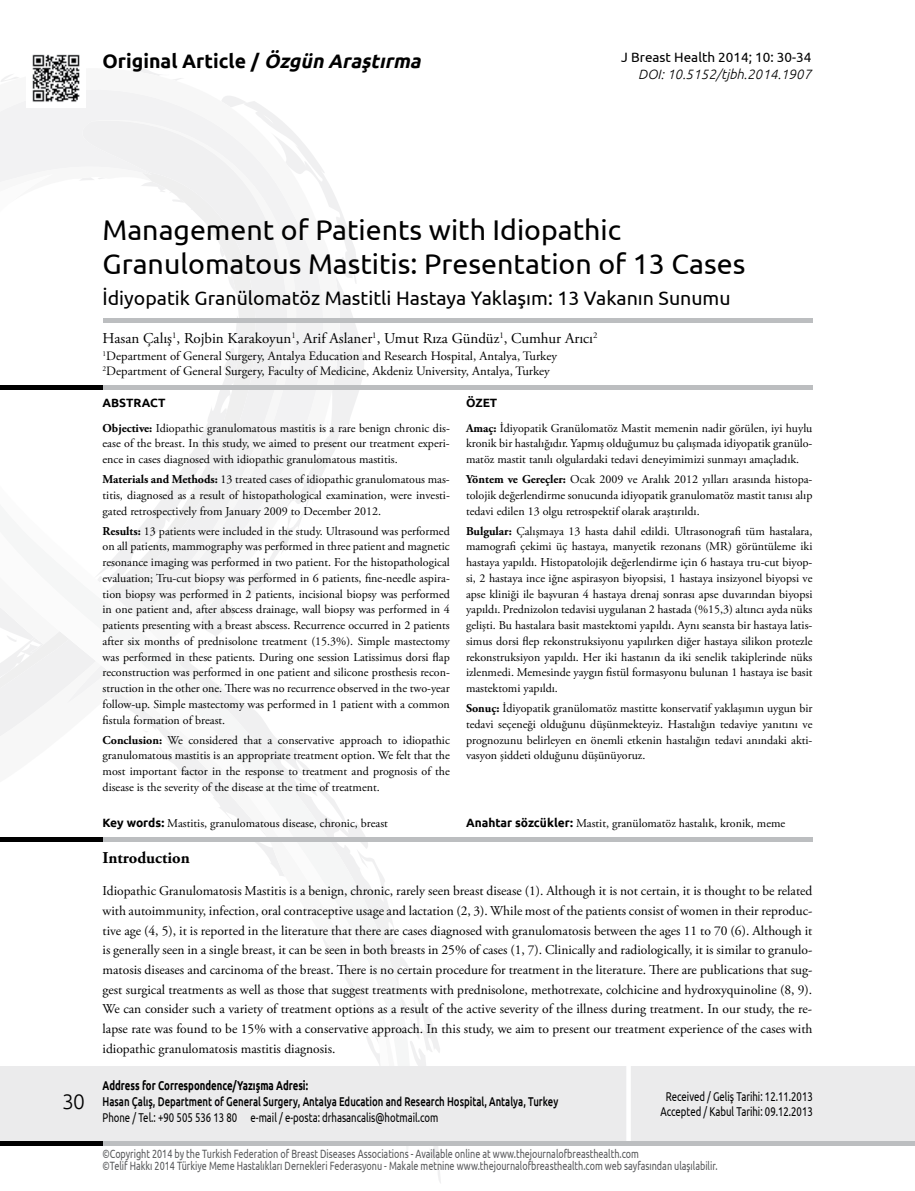
<style>
.page{position:relative;width:915px;height:1191px;background:#fff}
.page>*{position:absolute;margin:0;border:0;box-sizing:border-box;transform-origin:0 0}
.t1{font:28.5px/34.5px "Ubuntu";color:#000}
.t2{font:300 21px "Ubuntu";color:#000}
.t3{font:19.5px "Ubuntu";color:#000}
.t4{font:700 19.5px "Ubuntu";color:#000}
.t5{font:700 16.5px "Adobe Garamond Pro";color:#000}
.t6{font:15px "Adobe Garamond Pro";color:#000}
.t7{font:13.5px/19.6px "Adobe Garamond Pro";color:#000;text-align:justify}
.t8{font:13.5px "Ubuntu";color:#000}
.t9{font:italic 300 13.5px "Ubuntu";color:#000}
.t10{font:12.75px/15.3px "Adobe Garamond Pro";color:#000}
.t11{font:12.75px/15.3px "Ubuntu";color:#000;text-align:center;scale:.75 1}
.t12{font:500 12.75px "Ubuntu";color:#000;scale:.75 1}
.t13{font:700 12.75px "Ubuntu";color:#000;scale:.75 1}
.t14{font:12px/15.8px "Adobe Garamond Pro";color:#000;text-align:justify}
.t15{font:12px/12px "Ubuntu";color:#58595b;scale:.75 1}
.t16{font:700 12px "Ubuntu";color:#000}
.s1{font-style:italic}
.s2{font-weight:700}
.s3{font-family:"Ubuntu";font-weight:700}
</style>
<div class="page">
<svg style="left:414px;top:991px;width:30px;height:192px"></svg>
<svg style="left:0;top:90px;width:324px;height:84px;fill:#f2f2f3"></svg>
<svg style="left:0;top:174px;width:397px;height:242px"></svg>
<svg style="left:0;top:416px;width:414px;height:730px"></svg>
<img style="left:26px;top:54px;width:59px;height:54px">
<hr style="left:102px;top:318px;width:710px;height:4px;background:#bcbec0">
<hr style="left:102px;top:385px;width:710px;height:4px;background:#bcbec0">
<hr style="left:0;top:385px;width:103px;height:4px;background:#000">
<div style="left:102px;top:837px;width:710px;height:5px;background:#bcbec0"></div>
<div style="left:0;top:837px;width:103px;height:5px;background:#000"></div>
<div style="left:0;top:1066px;width:914px;height:74px;background:#ebebec"></div>
<hr style="left:626px;top:1065px;width:4px;height:77px;background:#fff">
<div style="left:0;top:1140px;width:914px;height:5px;background:#bcbec0"></div>
<div style="left:0;top:1140px;width:102px;height:5px;background:#000"></div>
<h3 class="t4" style="left:102px;top:49px;width:324px">Original Article / <span class="s1">Özgün Araştırma</span></h3>
<p class="t8" style="left:621px;top:49px;width:192px">J Breast Health 2014; 10: 30-34</p>
<p class="t9" style="left:638px;top:66px;width:175px">DOI: 10.5152/tjbh.2014.1907</p>
<h2 class="t2" style="left:62px;top:1089px;width:25px">30</h2>
<h1 class="t1" style="left:102px;top:211px;width:644px">Management of Patients with Idiopathic<br>Granulomatous Mastitis: Presentation of 13 Cases</h1>
<h3 class="t3" style="left:102px;top:287px;width:629px">İdiyopatik Granülomatöz Mastitli Hastaya Yaklaşım: 13 Vakanın Sunumu</h3>
<p class="t6" style="left:102px;top:329px;width:496px">Hasan Çalış<sup>1</sup>, Rojbin Karakoyun<sup>1</sup>, Arif Aslaner<sup>1</sup>, Umut Rıza Gündüz<sup>1</sup>, Cumhur Arıcı<sup>2</sup></p>
<p class="t10" style="left:102px;top:349px;width:456px"><sup>1</sup>Department of General Surgery, Antalya Education and Research Hospital, Antalya, Turkey<br><sup>2</sup>Department of General Surgery, Faculty of Medicine, Akdeniz University, Antalya, Turkey</p>
<p class="t16" style="left:102px;top:396px;width:64px">ABSTRACT</p>
<p class="t14" style="left:102px;top:420px;width:348px"><span class="s2">Objective:</span> Idiopathic granulomatous mastitis is a rare benign chronic dis&shy;ease of the breast. In this study, we aimed to present our treatment experi&shy;ence in cases diagnosed with idiopathic granulomatous mastitis.</p>
<p class="t14" style="left:102px;top:472px;width:348px"><span class="s2">Materials and Methods:</span> 13 treated cases of idiopathic granulomatous mas&shy;titis, diagnosed as a result of histopathological examination, were investi&shy;gated retrospectively from January 2009 to December 2012.</p>
<p class="t14" style="left:102px;top:523px;width:349px"><span class="s2">Results:</span> 13 patients were included in the study. Ultrasound was performed on all patients, mammography was performed in three patient and magnetic resonance imaging was performed in two patient. For the histopathological evaluation; Tru-cut biopsy was performed in 6 patients, fine-needle aspira&shy;tion biopsy was performed in 2 patients, incisional biopsy was performed in one patient and, after abscess drainage, wall biopsy was performed in 4 patients presenting with a breast abscess. Recurrence occurred in 2 patients after six months of prednisolone treatment (15.3%). Simple mastectomy was performed in these patients. During one session Latissimus dorsi flap reconstruction was performed in one patient and silicone prosthesis recon&shy;struction in the other one. There was no recurrence observed in the two-year follow-up. Simple mastectomy was performed in 1 patient with a common fistula formation of breast.</p>
<p class="t14" style="left:102px;top:732px;width:348px"><span class="s2">Conclusion:</span> We considered that a conservative approach to idiopathic granulomatous mastitis is an appropriate treatment option. We felt that the most important factor in the response to treatment and prognosis of the disease is the severity of the disease at the time of treatment.</p>
<p class="t14" style="left:102px;top:815px;width:287px"><span class="s3">Key words:</span> Mastitis, granulomatous disease, chronic, breast</p>
<p class="t16" style="left:466px;top:396px;width:33px">ÖZET</p>
<p class="t14" style="left:466px;top:420px;width:348px"><span class="s2">Amaç:</span> İdiyopatik Granülomatöz Mastit memenin nadir görülen, iyi huylu kronik bir hastalığıdır. Yapmış olduğumuz bu çalışmada idiyopatik granülo&shy;matöz mastit tanılı olgulardaki tedavi deneyimimizi sunmayı amaçladık.</p>
<p class="t14" style="left:466px;top:472px;width:348px"><span class="s2">Yöntem ve Gereçler:</span> Ocak 2009 ve Aralık 2012 yılları arasında histopa&shy;tolojik değerlendirme sonucunda idiyopatik granulomatöz mastit tanısı alıp tedavi edilen 13 olgu retrospektif olarak araştırıldı.</p>
<p class="t14" style="left:466px;top:523px;width:348px"><span class="s2">Bulgular:</span> Çalışmaya 13 hasta dahil edildi. Ultrasonografi tüm hastalara, mamografi çekimi üç hastaya, manyetik rezonans (MR) görüntüleme iki hastaya yapıldı. Histopatolojik değerlendirme için 6 hastaya tru-cut biyop&shy;si, 2 hastaya ince iğne aspirasyon biyopsisi, 1 hastaya insizyonel biyopsi ve apse kliniği ile başvuran 4 hastaya drenaj sonrası apse duvarından biyopsi yapıldı. Prednizolon tedavisi uygulanan 2 hastada (%15,3) altıncı ayda nüks gelişti. Bu hastalara basit mastektomi yapıldı. Aynı seansta bir hastaya latis&shy;simus dorsi flep rekonstruksiyonu yapılırken diğer hastaya silikon protezle rekonstruksiyon yapıldı. Her iki hastanın da iki senelik takiplerinde nüks izlenmedi. Memesinde yaygın fistül formasyonu bulunan 1 hastaya ise basit mastektomi yapıldı.</p>
<p class="t14" style="left:466px;top:701px;width:348px"><span class="s2">Sonuç:</span> İdiyopatik granülomatöz mastitte konservatif yaklaşımın uygun bir tedavi seçeneği olduğunu düşünmekteyiz. Hastalığın tedaviye yanıtını ve prognozunu belirleyen en önemli etkenin hastalığın tedavi anındaki akti&shy;vasyon şiddeti olduğunu düşünüyoruz.</p>
<p class="t14" style="left:466px;top:815px;width:321px"><span class="s3">Anahtar sözcükler:</span> Mastit, granülomatöz hastalık, kronik, meme</p>
<h3 class="t5" style="left:102px;top:848px;width:89px">Introduction</h3>
<p class="t7" style="left:102px;top:881px;width:711px">Idiopathic Granulomatosis Mastitis is a benign, chronic, rarely seen breast disease (1). Although it is not certain, it is thought to be related with autoimmunity, infection, oral contraceptive usage and lactation (2, 3). While most of the patients consist of women in their reproduc&shy;tive age (4, 5), it is reported in the literature that there are cases diagnosed with granulomatosis between the ages 11 to 70 (6). Although it is generally seen in a single breast, it can be seen in both breasts in 25% of cases (1, 7). Clinically and radiologically, it is similar to granulo&shy;matosis diseases and carcinoma of the breast. There is no certain procedure for treatment in the literature. There are publications that sug&shy;gest surgical treatments as well as those that suggest treatments with prednisolone, methotrexate, colchicine and hydroxyquinoline (8, 9).<br>We can consider such a variety of treatment options as a result of the active severity of the illness during treatment. In our study, the re&shy;lapse rate was found to be 15% with a conservative approach. In this study, we aim to present our treatment experience of the cases with idiopathic granulomatosis mastitis diagnosis.</p>
<p class="t13" style="left:102px;top:1078px;width:275px">Address for Correspondence/Yazışma Adresi:</p>
<p class="t12" style="left:102px;top:1093px;width:609px">Hasan Çalış, Department of General Surgery, Antalya Education and Research Hospital, Antalya, Turkey</p>
<p class="t11" style="left:102px;top:1109px;width:449px">Phone / Tel.: +90 505 536 13 80 e-mail / e-posta: drhasancalis@hotmail.com</p>
<p class="t11" style="left:660px;top:1088px;width:204px">Received / Geliş Tarihi: 12.11.2013<br>Accepted / Kabul Tarihi: 09.12.2013</p>
<p class="t15" style="left:102px;top:1147px;width:821px">©Copyright 2014 by the Turkish Federation of Breast Diseases Associations - Available online at www.thejournalofbreasthealth.com<br>©Telif Hakkı 2014 Türkiye Meme Hastalıkları Dernekleri Federasyonu - Makale metnine www.thejournalofbreasthealth.com web sayfasından ulaşılabilir.</p>
</div>
